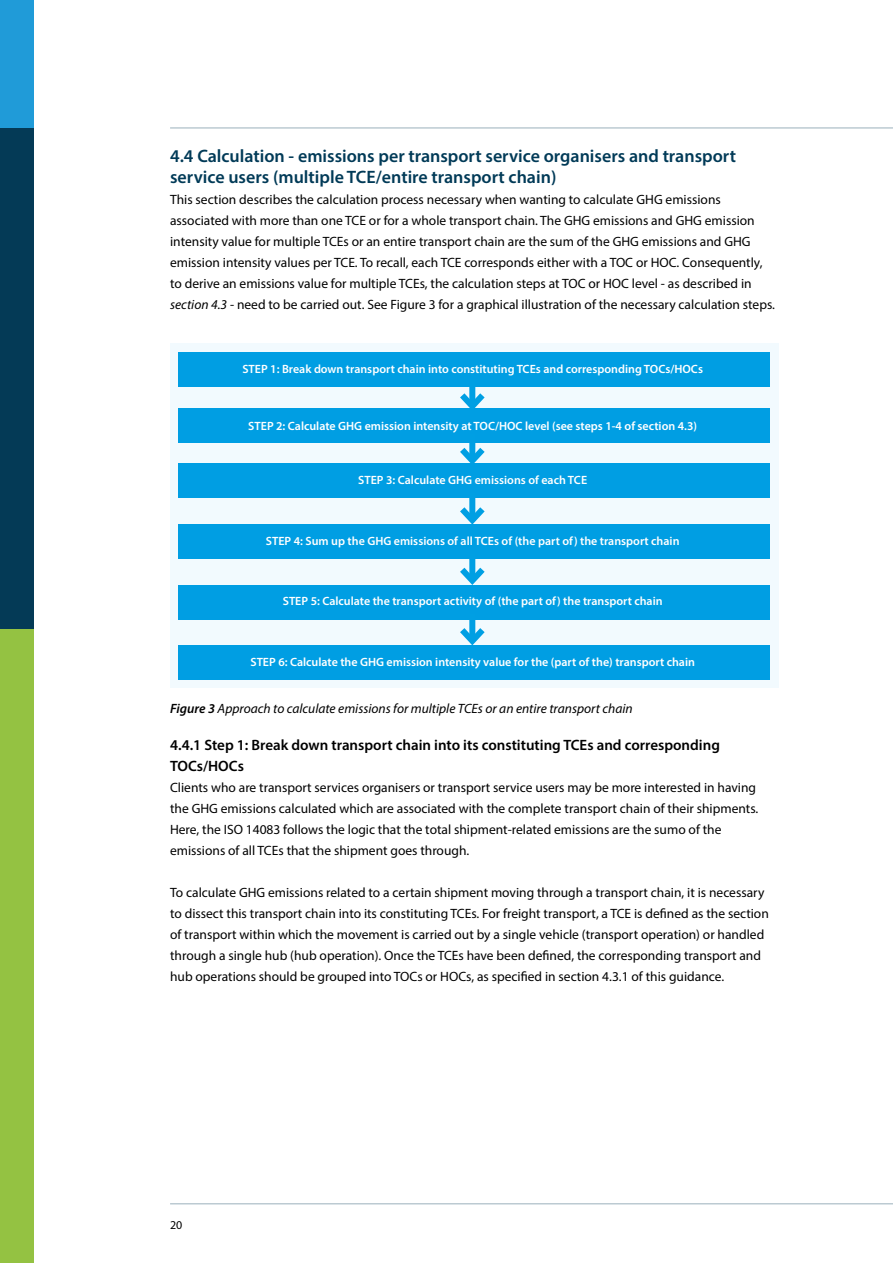
<style>
.page{position:relative;width:893px;height:1263px;background:#fff}
.page>*{position:absolute;margin:0;border:0;box-sizing:border-box;transform-origin:0 0}
.t1{font:600 18px/21px "Myriad Pro";color:#013a57}
.t2{font:600 15px/21px "Myriad Pro";color:#000}
.t3{font:13.5px/21px "Myriad Pro";color:#000}
.t4{font:italic 13.5px "Myriad Pro";color:#000}
.t5{font:600 12px "Myriad Pro";color:#fff}
.t6{font:12px "Myriad Pro";color:#000}
.s1{font-style:italic}
.s2{font-weight:600}
</style>
<div class="page">
<div style="left:0;top:128px;width:34px;height:501px;background:#043a56"></div>
<div style="left:0;top:629px;width:34px;height:634px;background:#94c242"></div>
<div style="left:0;top:0;width:34px;height:128px;background:#209bd8"></div>
<hr style="left:170px;top:1203px;width:723px;height:1px;background:#9ab0bc">
<hr style="left:170px;top:128px;width:723px;height:1px;background:#9ab0bc">
<div style="left:170px;top:344px;width:608px;height:344px;background:#f2fafe"></div>
<div style="left:179px;top:352px;width:591px;height:34px;background:#009ee3"></div>
<div style="left:179px;top:409px;width:591px;height:34px;background:#009ee3"></div>
<div style="left:179px;top:464px;width:591px;height:34px;background:#009ee3"></div>
<div style="left:179px;top:525px;width:591px;height:34px;background:#009ee3"></div>
<div style="left:179px;top:585px;width:591px;height:34px;background:#009ee3"></div>
<div style="left:179px;top:645px;width:591px;height:34px;background:#009ee3"></div>
<div style="left:469px;top:379px;width:6px;height:27px;background:#009fe3"></div>
<svg style="left:454px;top:387px;width:37px;height:22px"></svg>
<svg style="left:454px;top:443px;width:37px;height:21px"></svg>
<div style="left:469px;top:493px;width:6px;height:27px;background:#009fe3"></div>
<svg style="left:454px;top:501px;width:37px;height:24px"></svg>
<div style="left:469px;top:553px;width:6px;height:28px;background:#009fe3"></div>
<svg style="left:460px;top:561px;width:25px;height:24px"></svg>
<div style="left:469px;top:613px;width:6px;height:28px;background:#009fe3"></div>
<svg style="left:460px;top:622px;width:25px;height:23px"></svg>
<h1 class="t1" style="left:170px;top:145px;width:567px">4.4 Calculation - emissions per transport service organisers and transport service users (multiple TCE/entire transport chain)</h1>
<p class="t3" style="left:170px;top:189px;width:606px">This section describes the calculation process necessary when wanting to calculate GHG emissions associated with more than one TCE or for a whole transport chain. The GHG emissions and GHG emission intensity value for multiple TCEs or an entire transport chain are the sum of the GHG emissions and GHG emission intensity values per TCE. To recall, each TCE corresponds either with a TOC or HOC. Consequently, to derive an emissions value for multiple TCEs, the calculation steps at TOC or HOC level - as described in <span class="s1">section 4.3</span> - need to be carried out. See Figure 3 for a graphical illustration of the necessary calculation steps.</p>
<p class="t5" style="left:242px;top:361px;width:462px">STEP 1: Break down transport chain into constituting TCEs and corresponding TOCs/HOCs</p>
<p class="t5" style="left:248px;top:418px;width:450px">STEP 2: Calculate GHG emission intensity at TOC/HOC level (see steps 1-4 of section 4.3)</p>
<p class="t5" style="left:358px;top:472px;width:230px">STEP 3: Calculate GHG emissions of each TCE</p>
<p class="t5" style="left:266px;top:533px;width:415px">STEP 4: Sum up the GHG emissions of all TCEs of (the part of) the transport chain</p>
<p class="t5" style="left:283px;top:594px;width:381px">STEP 5: Calculate the transport activity of (the part of) the transport chain</p>
<p class="t5" style="left:250px;top:654px;width:446px">STEP 6: Calculate the GHG emission intensity value for the (part of the) transport chain</p>
<p class="t4" style="left:170px;top:700px;width:464px"><span class="s2">Figure 3</span> Approach to calculate emissions for multiple TCEs or an entire transport chain</p>
<p class="t2" style="left:170px;top:734px;width:551px">4.4.1 Step 1: Break down transport chain into its constituting TCEs and corresponding<br>TOCs/HOCs</p>
<p class="t3" style="left:170px;top:777px;width:590px">Clients who are transport services organisers or transport service users may be more interested in having the GHG emissions calculated which are associated with the complete transport chain of their shipments.<br>Here, the ISO 14083 follows the logic that the total shipment-related emissions are the sumo of the emissions of all TCEs that the shipment goes through.</p>
<p class="t3" style="left:170px;top:882px;width:600px">To calculate GHG emissions related to a certain shipment moving through a transport chain, it is necessary to dissect this transport chain into its constituting TCEs. For freight transport, a TCE is defined as the section of transport within which the movement is carried out by a single vehicle (transport operation) or handled through a single hub (hub operation). Once the TCEs have been defined, the corresponding transport and hub operations should be grouped into TOCs or HOCs, as specified in section 4.3.1 of this guidance.</p>
<p class="t6" style="left:170px;top:1218px;width:14px">20</p>
</div>
